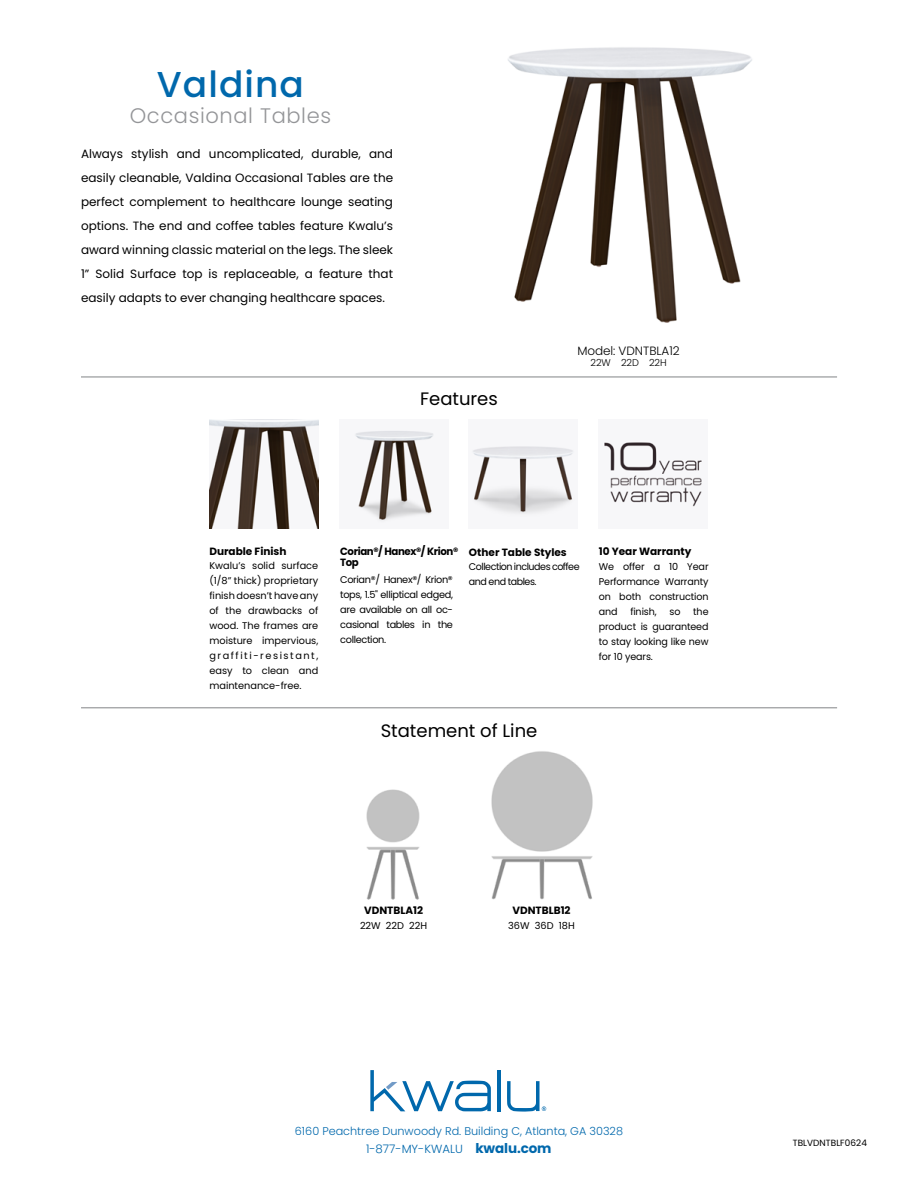
<style>
.page{position:relative;width:918px;height:1188px;background:#fff}
.page>*{position:absolute;margin:0;border:0;box-sizing:border-box;transform-origin:0 0}
.t1{font:500 36px "Poppins";letter-spacing:.03em;color:#0068ac}
.t2{font:300 21px "Poppins";letter-spacing:.03em;color:#949598}
.t3{font:18px "Poppins";color:#000}
.t4{font:12px/24px "Poppins";color:#000;text-align:justify}
.t5{font:300 12px "Poppins";color:#000}
.t6{font:300 11.85px "Poppins";color:#0068ac}
.t7{font:300 11.25px "Poppins";color:#0068ac}
.t8{font:700 10.5px "Poppins";color:#000}
.t9{font:700 10.5px/11.2px "Poppins";letter-spacing:-.035em;color:#000}
.t10{font:9.75px/15px "Poppins";letter-spacing:-.01em;color:#000;text-align:justify}
.t11{font:9.75px/15px "Poppins";letter-spacing:-.05em;color:#000}
.t12{font:300 9.75px "Poppins";letter-spacing:-.01em;color:#000}
.t13{font:9px "Poppins";color:#000}
.s1{font-weight:700;font-size:13.5px}
</style>
<div class="page">
<hr style="left:81px;top:376px;width:756px;height:2px;background:#909294">
<hr style="left:81px;top:707px;width:756px;height:1px;background:#909294">
<img style="left:604px;top:442px;width:98px;height:65px">
<img style="left:508px;top:47px;width:244px;height:276px">
<img style="left:209px;top:419px;width:109px;height:109px">
<img style="left:472px;top:446px;width:102px;height:69px">
<img style="left:355px;top:430px;width:79px;height:92px">
<img style="left:366px;top:789px;width:54px;height:111px">
<img style="left:491px;top:751px;width:102px;height:149px">
<hr style="left:497px;top:1070px;width:4px;height:41px;background:#0068ac">
<svg style="left:507px;top:1081px;width:39px;height:31px"></svg>
<svg style="left:370px;top:1070px;width:121px;height:41px"></svg>
<h1 class="t1" style="left:157px;top:63px;width:149px">Valdina</h1>
<h2 class="t2" style="left:130px;top:103px;width:203px">Occasional Tables</h2>
<p class="t4" style="left:81px;top:141px;width:314px">Always stylish and uncomplicated, durable, and easily cleanable, Valdina Occasional Tables are the perfect complement to healthcare lounge seating options. The end and coffee tables feature Kwalu’s award winning classic material on the legs. The sleek 1” Solid Surface top is replaceable, a feature that easily adapts to ever changing healthcare spaces.</p>
<h3 class="t3" style="left:420px;top:388px;width:79px">Features</h3>
<p class="t5" style="left:578px;top:343px;width:104px">Model: VDNTBLA12</p>
<p class="t12" style="left:591px;top:357px;width:78px">22W 22D 22H</p>
<p class="t9" style="left:340px;top:546px;width:120px">Corian®/ Hanex®/ Krion®<br>Top</p>
<p class="t10" style="left:340px;top:572px;width:114px">Corian®/ Hanex®/ Krion® tops, 1.5" elliptical edged, are available on all oc&shy;casional tables in the collection.</p>
<p class="t8" style="left:209px;top:546px;width:79px">Durable Finish</p>
<p class="t8" style="left:469px;top:546px;width:99px">Other Table Styles</p>
<p class="t11" style="left:469px;top:559px;width:112px">Collection includes coffee and end tables.</p>
<p class="t10" style="left:599px;top:559px;width:111px">We offer a 10 Year Performance Warranty on both construction and</p>
<p class="t8" style="left:599px;top:546px;width:94px">10 Year Warranty</p>
<p class="t10" style="left:209px;top:558px;width:110px">Kwalu’s solid surface (1/8” thick) proprietary finish doesn’t have any of the drawbacks of wood. The frames are moisture impervious, graffiti-resistant, easy to clean and maintenance-free.</p>
<p class="t10" style="left:630px;top:604px;width:28px">finish,</p>
<p class="t10" style="left:670px;top:604px;width:13px">so</p>
<p class="t10" style="left:599px;top:604px;width:111px;text-indent:95px">the product is guaranteed to stay looking like new for 10 years.</p>
<h3 class="t3" style="left:381px;top:720px;width:158px">Statement of Line</h3>
<p class="t8" style="left:364px;top:904px;width:61px">VDNTBLA12</p>
<p class="t10" style="left:360px;top:918px;width:69px">22W 22D 22H</p>
<p class="t8" style="left:512px;top:904px;width:60px">VDNTBLB12</p>
<p class="t10" style="left:508px;top:918px;width:68px">36W 36D 18H</p>
<p class="t7" style="left:295px;top:1124px;width:330px">6160 Peachtree Dunwoody Rd. Building C, Atlanta, GA 30328</p>
<p class="t6" style="left:366px;top:1142px;width:187px">1-877-MY-KWALU <span class="s1">kwalu.com</span></p>
<p class="t13" style="left:793px;top:1137px;width:76px">TBLVDNTBLF0624</p>
</div>
